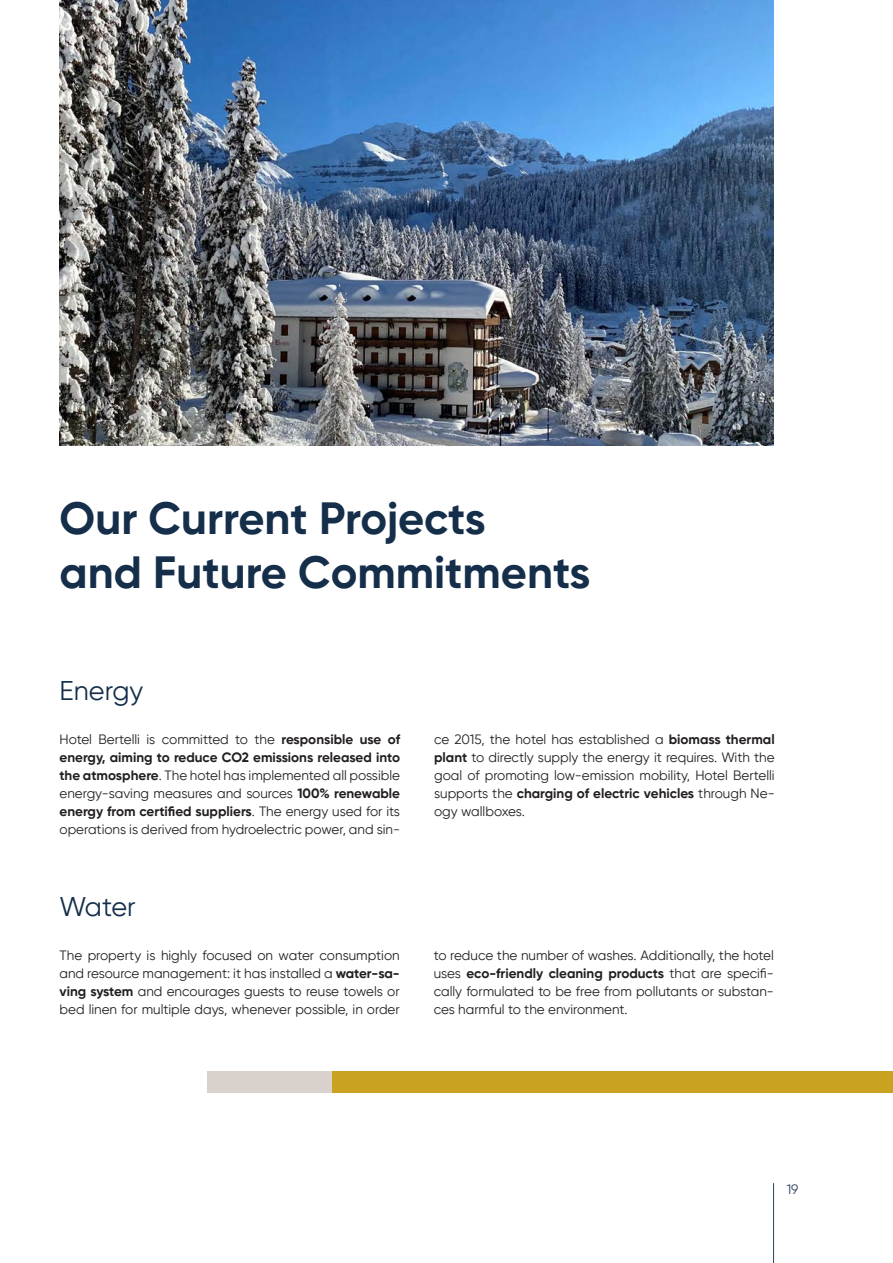
<style>
.page{position:relative;width:893px;height:1263px;background:#fff}
.page>*{position:absolute;margin:0;border:0;box-sizing:border-box;transform-origin:0 0}
.t1{font:700 45px "Gilroy";color:#152e4a}
.t2{font:27px "Gilroy";color:#152e4a}
.t3{font:13.5px/18px "Gilroy";color:#231f20;text-align:justify}
.t4{font:13.5px "Gilroy";color:#2c435c}
.s1{font-weight:700}
</style>
<div class="page">
<hr style="left:773px;top:1183px;width:1px;height:80px;background:#2c435c">
<div style="left:207px;top:1071px;width:126px;height:22px;background:#d9d1cc"></div>
<div style="left:333px;top:1071px;width:560px;height:22px;background:#c9a221"></div>
<img style="left:60px;top:0;width:714px;height:445px">
<p class="t1" style="left:60px;top:490px;width:428px">Our Current Projects</p>
<p class="t1" style="left:60px;top:544px;width:532px">and Future Commitments</p>
<p class="t2" style="left:60px;top:674px;width:85px">Energy</p>
<p class="t3" style="left:60px;top:730px;width:342px">Hotel Bertelli is committed to the <span class="s1">responsible use of energy, aiming to reduce CO2 emissions released into the atmosphere</span>. The hotel has implemented all possible energy-saving measures and sources <span class="s1">100% renewable energy from certified suppliers</span>. The energy used for its operations is derived from hydroelectric power, and sin-</p>
<p class="t3" style="left:434px;top:730px;width:342px">ce 2015, the hotel has established a <span class="s1">biomass thermal plant</span> to directly supply the energy it requires. With the goal of promoting low-emission mobility, Hotel Bertelli supports the <span class="s1">charging of electric vehicles</span> through Ne&shy;ogy wallboxes.</p>
<p class="t2" style="left:60px;top:890px;width:78px">Water</p>
<p class="t3" style="left:60px;top:946px;width:342px">The property is highly focused on water consumption and resource management: it has installed a <span class="s1">water-sa&shy;ving system</span> and encourages guests to reuse towels or bed linen for multiple days, whenever possible, in order</p>
<p class="t3" style="left:434px;top:946px;width:342px">to reduce the number of washes. Additionally, the hotel uses <span class="s1">eco-friendly cleaning products</span> that are specifi&shy;cally formulated to be free from pollutants or substan&shy;ces harmful to the environment.</p>
<p class="t4" style="left:787px;top:1181px;width:13px">19</p>
</div>
